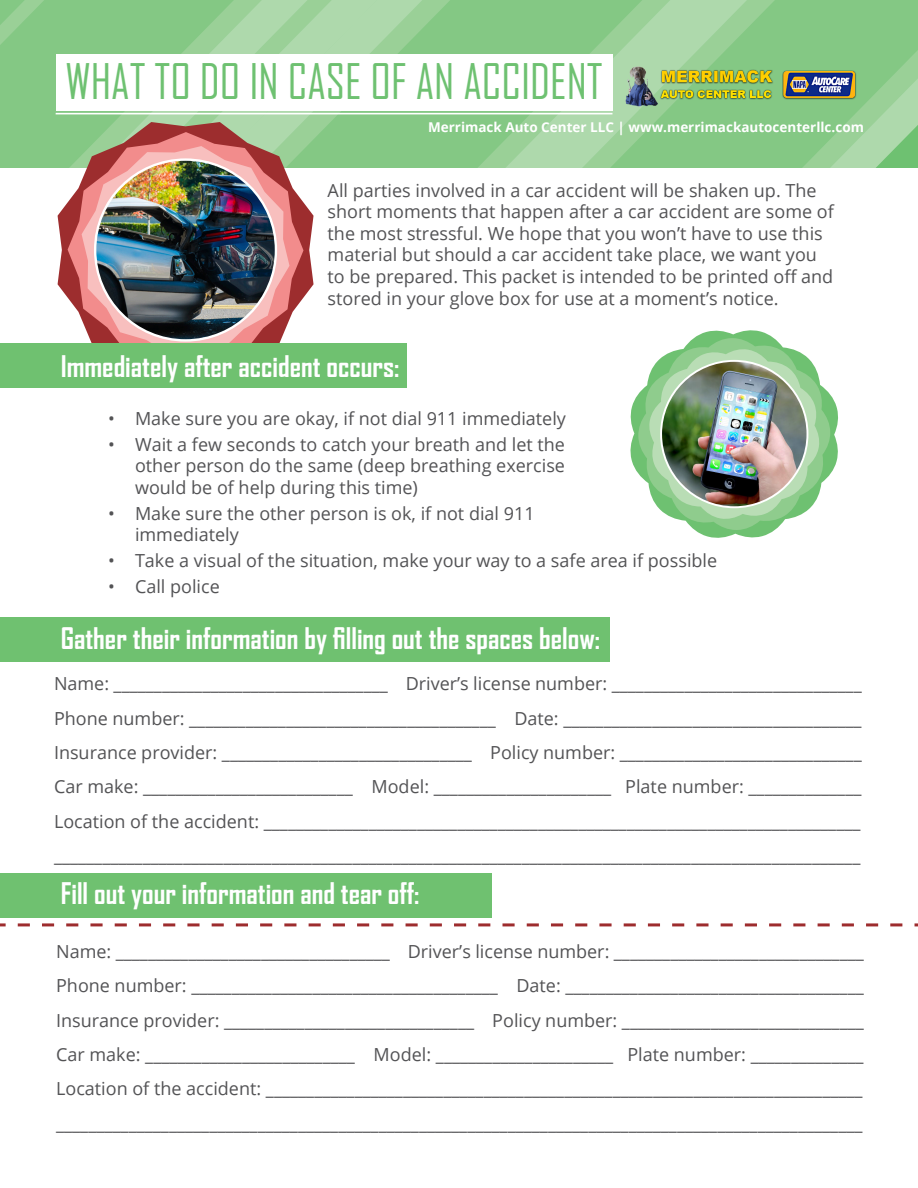
<style>
.page{position:relative;width:918px;height:1188px;background:#fff}
.page>*{position:absolute;margin:0;border:0;box-sizing:border-box;transform-origin:0 0}
.t1{font:46.95px "Agency FB";color:#6ec171}
.t2{font:700 28.5px "Agency FB";color:#fff}
.t3{font:18px/21.6px "Open Sans";color:#535355}
.t4{font:700 13.5px "Open Sans";color:#fff}
</style>
<div class="page">
<svg style="left:750px;top:0;width:168px;height:167px;background:#8bcb8b"></svg>
<svg style="left:653px;top:0;width:97px;height:167px;background:#94ce93"></svg>
<svg style="left:597px;top:0;width:56px;height:167px;background:#9bd199"></svg>
<svg style="left:541px;top:0;width:56px;height:167px;background:#98d097"></svg>
<svg style="left:0;top:0;width:541px;height:167px;background:#8fcc8e"></svg>
<div style="left:56px;top:54px;width:556px;height:57px;background:#fff"></div>
<hr style="left:56px;top:113px;width:556px;height:1px;background:#fff">
<div style="left:0;top:617px;width:609px;height:45px;background:#6fc170"></div>
<svg style="left:58px;top:122px;width:256px;height:176px"></svg>
<svg style="left:68px;top:132px;width:236px;height:188px;background:#b78878"></svg>
<svg style="left:82px;top:146px;width:208px;height:197px;background:#de8f8d"></svg>
<svg style="left:94px;top:158px;width:183px;height:184px"></svg>
<img style="left:96px;top:161px;width:179px;height:178px;border-radius:89px">
<div style="left:0;top:343px;width:406px;height:44px;background:#6fc170"></div>
<svg style="left:630px;top:330px;width:208px;height:208px"></svg>
<svg style="left:638px;top:338px;width:192px;height:192px"></svg>
<svg style="left:660px;top:360px;width:148px;height:148px"></svg>
<img style="left:662px;top:362px;width:145px;height:144px;border-radius:72px">
<svg style="left:0;top:923px;width:918px;height:3px"></svg>
<div style="left:0;top:873px;width:491px;height:44px;background:#6fc170"></div>
<img style="left:621px;top:63px;width:241px;height:43px">
<p class="t1" style="left:66px;top:52px;width:539px">WHAT TO DO IN CASE OF AN ACCIDENT</p>
<p class="t4" style="left:428px;top:118px;width:437px">Merrimack Auto Center LLC | www.merrimackautocenterllc.com</p>
<p class="t3" style="left:328px;top:179px;width:508px">All parties involved in a car accident will be shaken up. The short moments that happen after a car accident are some of the most stressful. We hope that you won’t have to use this material but should a car accident take place, we want you to be prepared. This packet is intended to be printed off and stored in your glove box for use at a moment’s notice.</p>
<p class="t2" style="left:61px;top:349px;width:340px">Immediately after accident occurs:</p>
<p class="t3" style="left:108px;top:407px;width:460px">• Make sure you are okay, if not dial 911 immediately</p>
<p class="t3" style="left:135px;top:433px;width:432px;text-align:justify;text-indent:-27px">• Wait a few seconds to catch your breath and let the other person do the same (deep breathing exercise would be of help during this time)</p>
<p class="t3" style="left:135px;top:502px;width:401px;text-indent:-27px">• Make sure the other person is ok, if not dial 911 immediately</p>
<p class="t3" style="left:108px;top:549px;width:611px">• Take a visual of the situation, make your way to a safe area if possible</p>
<p class="t3" style="left:108px;top:575px;width:113px">• Call police</p>
<p class="t2" style="left:61px;top:620px;width:541px">Gather their information by filling out the spaces below:</p>
<p class="t3" style="left:54px;top:673px;width:809px">Name: __________________________________ Driver’s license number: _______________________________</p>
<p class="t3" style="left:54px;top:707px;width:809px">Phone number: ______________________________________ Date: _____________________________________</p>
<p class="t3" style="left:54px;top:741px;width:809px">Insurance provider: _______________________________ Policy number: ______________________________</p>
<p class="t3" style="left:54px;top:776px;width:809px">Car make: __________________________ Model: ______________________ Plate number: ______________</p>
<p class="t3" style="left:54px;top:810px;width:808px">Location of the accident: __________________________________________________________________________</p>
<p class="t3" style="left:54px;top:844px;width:808px">____________________________________________________________________________________________________</p>
<p class="t2" style="left:61px;top:876px;width:360px">Fill out your information and tear off:</p>
<p class="t3" style="left:56px;top:940px;width:809px">Name: __________________________________ Driver’s license number: _______________________________</p>
<p class="t3" style="left:56px;top:975px;width:809px">Phone number: ______________________________________ Date: _____________________________________</p>
<p class="t3" style="left:56px;top:1009px;width:809px">Insurance provider: _______________________________ Policy number: ______________________________</p>
<p class="t3" style="left:56px;top:1043px;width:809px">Car make: __________________________ Model: ______________________ Plate number: ______________</p>
<p class="t3" style="left:56px;top:1078px;width:808px">Location of the accident: __________________________________________________________________________</p>
<p class="t3" style="left:56px;top:1112px;width:808px">____________________________________________________________________________________________________</p>
</div>
